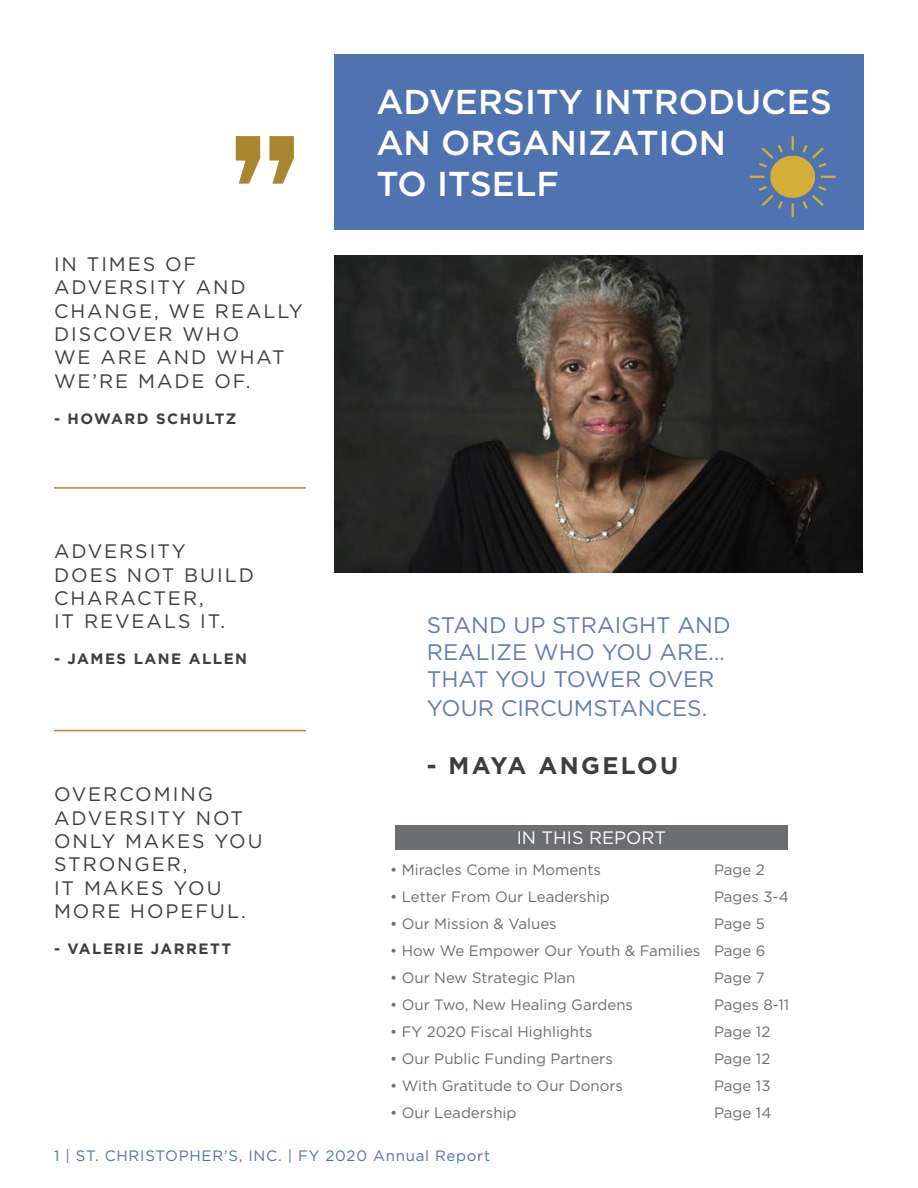
<style>
.page{position:relative;width:918px;height:1188px;background:#fff}
.page>*{position:absolute;margin:0;border:0;box-sizing:border-box;transform-origin:0 0}
.t1{font:500 34.5px/41.4px "Gotham";color:#fff}
.t2{font:700 24px "Gotham";letter-spacing:.1em;color:#3e3e3f}
.t3{font:22.5px/27.6px "Gotham";color:#5f7bb7}
.t4{font:19.5px/23.4px "Gotham";letter-spacing:.1em;color:#3e3e3f}
.t5{font:18px "Gotham";color:#fff}
.t6{font:15px "Gotham";color:#6c6d70}
.t7{font:700 15px "Gotham";letter-spacing:.1em;color:#3e3e3f}
.t8{font:15px "Gotham";letter-spacing:.05em;color:#4f72b1}
</style>
<div class="page">
<div style="left:334px;top:54px;width:530px;height:176px;background:#4f72b1"></div>
<img style="left:334px;top:255px;width:528px;height:318px">
<svg style="left:236px;top:136px;width:58px;height:48px"></svg>
<hr style="left:54px;top:487px;width:252px;height:2px;background:#bf852e">
<hr style="left:54px;top:730px;width:252px;height:1px;background:#bf852e">
<div style="left:395px;top:825px;width:393px;height:24px;background:#6c6d70"></div>
<svg style="left:750px;top:136px;width:86px;height:81px"></svg>
<h3 class="t4" style="left:54px;top:252px;width:250px">IN TIMES OF<br>ADVERSITY AND<br>CHANGE, WE REALLY<br>DISCOVER WHO<br>WE ARE AND WHAT<br>WE’RE MADE OF.</h3>
<p class="t7" style="left:54px;top:409px;width:184px">- HOWARD SCHULTZ</p>
<h3 class="t4" style="left:54px;top:539px;width:201px">ADVERSITY<br>DOES NOT BUILD<br>CHARACTER,<br>IT REVEALS IT.</h3>
<p class="t7" style="left:54px;top:649px;width:195px">- JAMES LANE ALLEN</p>
<h3 class="t4" style="left:54px;top:782px;width:210px">OVERCOMING<br>ADVERSITY NOT<br>ONLY MAKES YOU<br>STRONGER,<br>IT MAKES YOU<br>MORE HOPEFUL.</h3>
<p class="t7" style="left:54px;top:939px;width:179px">- VALERIE JARRETT</p>
<h1 class="t1" style="left:376px;top:80px;width:457px">ADVERSITY INTRODUCES<br>AN ORGANIZATION<br>TO ITSELF</h1>
<h3 class="t3" style="left:427px;top:611px;width:305px">STAND UP STRAIGHT AND<br>REALIZE WHO YOU ARE...<br>THAT YOU TOWER OVER<br>YOUR CIRCUMSTANCES.</h3>
<h2 class="t2" style="left:427px;top:749px;width:253px">- MAYA ANGELOU</h2>
<p class="t5" style="left:517px;top:826px;width:151px">IN THIS REPORT</p>
<p class="t6" style="left:390px;top:861px;width:212px">• Miracles Come in Moments</p>
<p class="t6" style="left:714px;top:861px;width:52px">Page 2</p>
<p class="t6" style="left:390px;top:888px;width:221px">• Letter From Our Leadership</p>
<p class="t6" style="left:714px;top:888px;width:76px">Pages 3-4</p>
<p class="t6" style="left:390px;top:915px;width:168px">• Our Mission &amp; Values</p>
<p class="t6" style="left:714px;top:915px;width:53px">Page 5</p>
<p class="t6" style="left:390px;top:942px;width:377px">• How We Empower Our Youth &amp; Families Page 6</p>
<p class="t6" style="left:390px;top:969px;width:187px">• Our New Strategic Plan</p>
<p class="t6" style="left:714px;top:969px;width:52px">Page 7</p>
<p class="t6" style="left:390px;top:996px;width:245px">• Our Two, New Healing Gardens</p>
<p class="t6" style="left:714px;top:996px;width:77px">Pages 8-11</p>
<p class="t6" style="left:390px;top:1023px;width:204px">• FY 2020 Fiscal Highlights</p>
<p class="t6" style="left:714px;top:1023px;width:58px">Page 12</p>
<p class="t6" style="left:390px;top:1050px;width:224px">• Our Public Funding Partners</p>
<p class="t6" style="left:714px;top:1050px;width:58px">Page 12</p>
<p class="t6" style="left:390px;top:1077px;width:234px">• With Gratitude to Our Donors</p>
<p class="t6" style="left:714px;top:1077px;width:58px">Page 13</p>
<p class="t6" style="left:390px;top:1104px;width:128px">• Our Leadership</p>
<p class="t6" style="left:714px;top:1104px;width:59px">Page 14</p>
<p class="t8" style="left:54px;top:1146px;width:438px">1 | ST. CHRISTOPHER’S, INC. | FY 2020 Annual Report</p>
</div>
